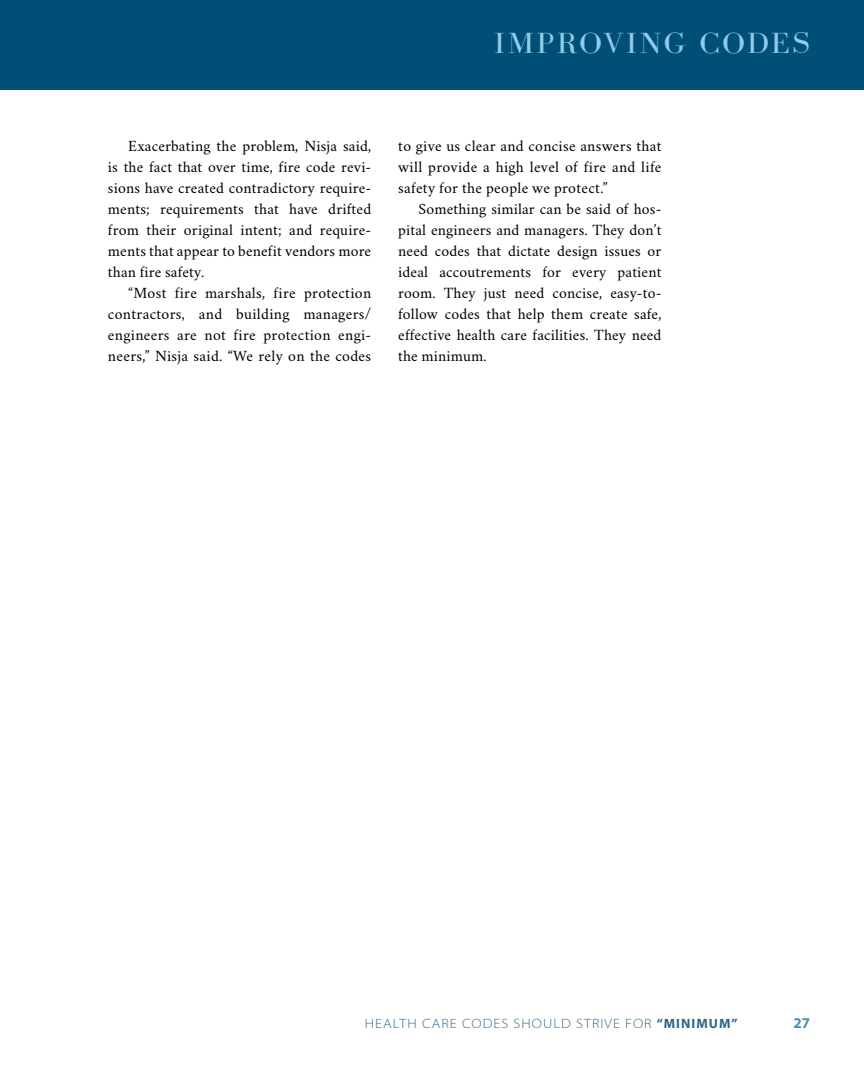
<style>
.page{position:relative;width:864px;height:1080px;background:#fff}
.page>*{position:absolute;margin:0;border:0;box-sizing:border-box;transform-origin:0 0}
.t1{font:30px "Bodoni FLF";letter-spacing:.07em;color:#90cbe9;scale:1.1 1}
.t2{font:15.75px/21px "Crimson";letter-spacing:.01em;color:#000;text-align:justify}
.t3{font:700 15px "Myriad Pro";color:#4e8ea8}
.t4{font:300 semi-expanded 13.5px "Myriad Pro";letter-spacing:.08em;color:#2a668a}
.s1{font-weight:700;font-stretch:normal}
</style>
<div class="page">
<div style="left:0;top:0;width:864px;height:90px;background:#004f76"></div>
<h1 class="t1" style="left:494px;top:27px;width:96px">IMPROVI</h1>
<h1 class="t1" style="left:640px;top:27px;width:156px">NG CODES</h1>
<p class="t2" style="left:108px;top:135px;width:265px;text-indent:20px">Exacerbating the problem, Nisja said, is the fact that over time, fire code revi&shy;sions have created contradictory require&shy;ments; requirements that have drifted from their original intent; and require&shy;ments that appear to benefit vendors more than fire safety.</p>
<p class="t2" style="left:108px;top:281px;width:265px;text-indent:20px">“Most fire marshals, fire protection contractors, and building managers/ engineers are not fire protection engi&shy;neers,” Nisja said. “We rely on the codes</p>
<p class="t2" style="left:398px;top:134px;width:265px">to give us clear and concise answers that will provide a high level of fire and life safety for the people we protect.”</p>
<p class="t2" style="left:398px;top:197px;width:265px;text-indent:20px">Something similar can be said of hos&shy;pital engineers and managers. They don’t need codes that dictate design issues or ideal accoutrements for every patient room. They just need concise, easy-to&shy;follow codes that help them create safe, effective health care facilities. They need the minimum.</p>
<p class="t4" style="left:365px;top:1015px;width:374px">HEALTH CARE CODES SHOULD STRIVE FOR <span class="s1">“MINIMUM”</span></p>
<p class="t3" style="left:793px;top:1014px;width:18px">27</p>
</div>
